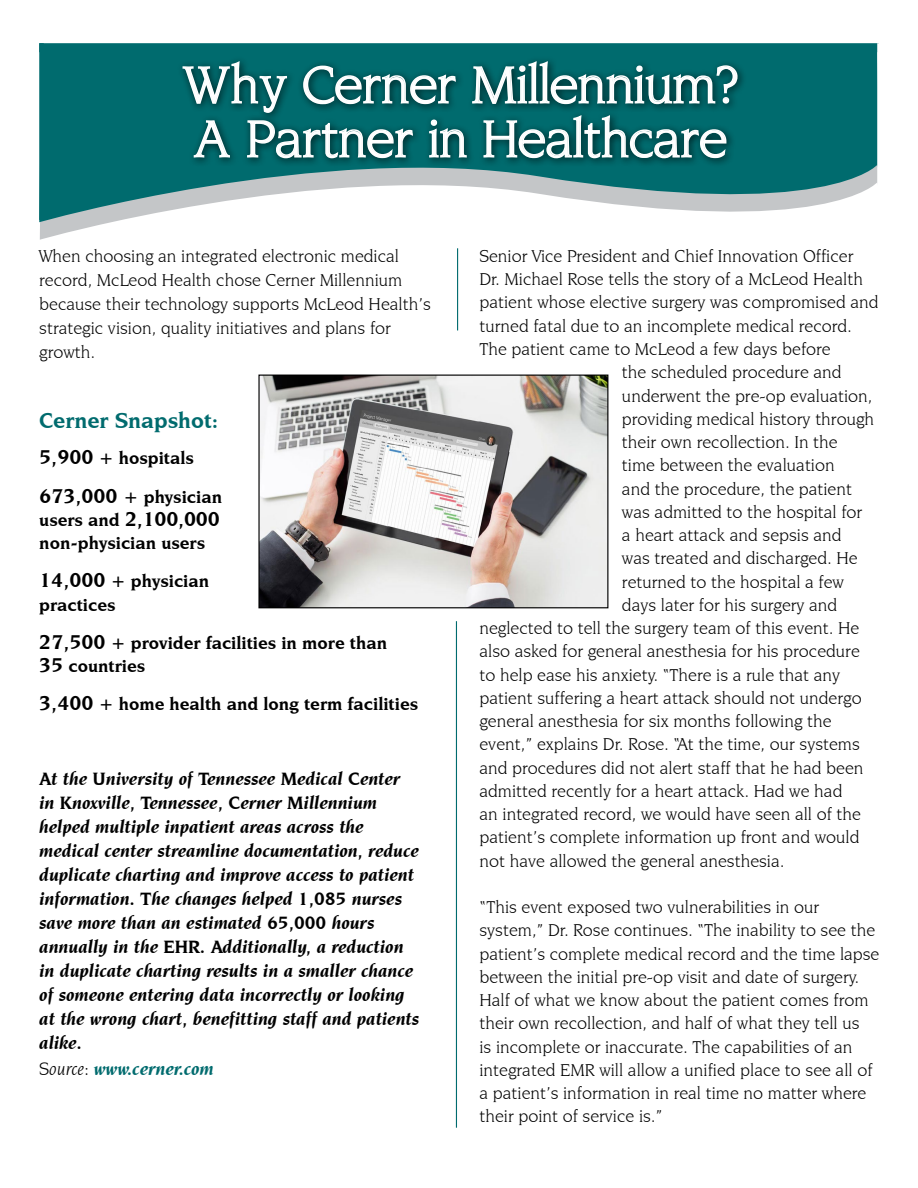
<style>
.page{position:relative;width:918px;height:1188px;background:#fff}
.page>*{position:absolute;margin:0;border:0;box-sizing:border-box;transform-origin:0 0}
.t1{font:45px/54px "Novarese";color:#fff}
.t2{font:700 22.5px "Novarese IT Cby BT";color:#006b6e}
.t3{font:700 21px "Novarese IT Cby BT";letter-spacing:-.01em;color:#000}
.t4{font:italic 700 18.75px/24.2px "Novarese IT Cby BT";color:#000}
.t5{font:18px/23.2px "Novarese IT Cby BT";color:#000}
.t6{font:700 18px/38.2px "Novarese IT Cby BT";color:#000}
.s1{font-size:21px}
.s2{font-size:18px}
.s3{font-weight:400}
.s4{color:#006b6e}
</style>
<div class="page">
<svg style="left:40px;top:222px;width:72px;height:18px"></svg>
<hr style="left:456px;top:621px;width:1px;height:507px;background:#006b6e">
<img style="left:260px;top:377px;width:346px;height:229px">
<div style="left:258px;top:375px;width:350px;height:233px;border:1px solid #000"></div>
<hr style="left:457px;top:248px;width:1px;height:82px;background:#006b6e">
<svg style="left:39px;top:52px;width:838px;height:170px;fill:#006b6e"></svg>
<div style="left:177px;top:56px;width:570px;height:112px;background:#006b6e"></div>
<svg style="left:182px;top:52px;width:556px;height:141px"></svg>
<div style="left:39px;top:43px;width:840px;height:9px;background:#006b6e"></div>
<div style="left:39px;top:43px;width:5px;height:177px;background:#006b6e"></div>
<div style="left:877px;top:43px;width:5px;height:152px;background:#fff"></div>
<h1 class="t1" style="left:182px;top:58px;width:558px">Why Cerner Millennium?<br>A Partner in Healthcare</h1>
<p class="t5" style="left:39px;top:244px;width:393px;line-height:24px">When choosing an integrated electronic medical record, McLeod Health chose Cerner Millennium because their technology supports McLeod Health’s strategic vision, quality initiatives and plans for growth.</p>
<p class="t2" style="left:39px;top:406px;width:181px">Cerner Snapshot:</p>
<p class="t6" style="left:39px;top:439px;width:184px"><span class="s1">5,900</span> + hospitals<br><span class="s1">673,000</span> + physician</p>
<p class="t3" style="left:39px;top:506px;width:182px"><span class="s2">users and</span> 2,100,000</p>
<p class="t6" style="left:39px;top:524px;width:171px">non-physician users<br><span class="s1">14,000</span> + physician</p>
<p class="t6" style="left:39px;top:585px;width:349px">practices<br><span class="s1">27,500</span> + provider facilities in more than</p>
<p class="t6" style="left:39px;top:647px;width:380px"><span class="s1">35</span> countries<br><span class="s1">3,400</span> + home health and long term facilities</p>
<p class="t4" style="left:39px;top:767px;width:381px">At the University of Tennessee Medical Center in Knoxville, Tennessee, Cerner Millennium helped multiple inpatient areas across the medical center streamline documentation, reduce duplicate charting and improve access to patient information. The changes helped 1,085 nurses save more than an estimated 65,000 hours annually in the EHR. Additionally, a reduction in duplicate charting results in a smaller chance of someone entering data incorrectly or looking at the wrong chart, benefitting staff and patients alike.<br><span class="s3">Source:</span> <span class="s4">www.cerner.com</span></p>
<p class="t5" style="left:479px;top:244px;width:375px">Senior Vice President and Chief Innovation Officer</p>
<p class="t5" style="left:479px;top:267px;width:385px">Dr. Michael Rose tells the story of a McLeod Health</p>
<p class="t5" style="left:479px;top:291px;width:401px">patient whose elective surgery was compromised and</p>
<p class="t5" style="left:479px;top:314px;width:374px">turned fatal due to an incomplete medical record.</p>
<p class="t5" style="left:479px;top:337px;width:353px">The patient came to McLeod a few days before</p>
<p class="t5" style="left:622px;top:360px;width:221px">the scheduled procedure and</p>
<p class="t5" style="left:622px;top:384px;width:252px">underwent the pre-op evaluation,</p>
<p class="t5" style="left:622px;top:407px;width:254px">providing medical history through</p>
<p class="t5" style="left:622px;top:430px;width:217px">their own recollection. In the</p>
<p class="t5" style="left:622px;top:453px;width:214px">time between the evaluation</p>
<p class="t5" style="left:622px;top:477px;width:232px">and the procedure, the patient</p>
<p class="t5" style="left:622px;top:500px;width:242px">was admitted to the hospital for</p>
<p class="t5" style="left:622px;top:523px;width:221px">a heart attack and sepsis and</p>
<p class="t5" style="left:622px;top:547px;width:237px">was treated and discharged. He</p>
<p class="t5" style="left:622px;top:570px;width:224px">returned to the hospital a few</p>
<p class="t5" style="left:622px;top:593px;width:217px">days later for his surgery and</p>
<p class="t5" style="left:479px;top:616px;width:381px">neglected to tell the surgery team of this event. He</p>
<p class="t5" style="left:479px;top:640px;width:382px">also asked for general anesthesia for his procedure</p>
<p class="t5" style="left:479px;top:663px;width:362px">to help ease his anxiety. “There is a rule that any</p>
<p class="t5" style="left:479px;top:686px;width:384px">patient suffering a heart attack should not undergo</p>
<p class="t5" style="left:479px;top:709px;width:354px">general anesthesia for six months following the</p>
<p class="t5" style="left:479px;top:733px;width:382px">event,” explains Dr. Rose. “At the time, our systems</p>
<p class="t5" style="left:479px;top:756px;width:386px">and procedures did not alert staff that he had been</p>
<p class="t5" style="left:479px;top:779px;width:364px">admitted recently for a heart attack. Had we had</p>
<p class="t5" style="left:479px;top:802px;width:383px">an integrated record, we would have seen all of the</p>
<p class="t5" style="left:479px;top:826px;width:382px">patient’s complete information up front and would</p>
<p class="t5" style="left:479px;top:849px;width:307px">not have allowed the general anesthesia.</p>
<p class="t5" style="left:479px;top:895px;width:401px">“This event exposed two vulnerabilities in our system,” Dr. Rose continues. “The inability to see the patient’s complete medical record and the time lapse between the initial pre-op visit and date of surgery.<br>Half of what we know about the patient comes from their own recollection, and half of what they tell us<br>is incomplete or inaccurate. The capabilities of an integrated EMR will allow a unified place to see all of a patient’s information in real time no matter where their point of service is.”</p>
</div>
